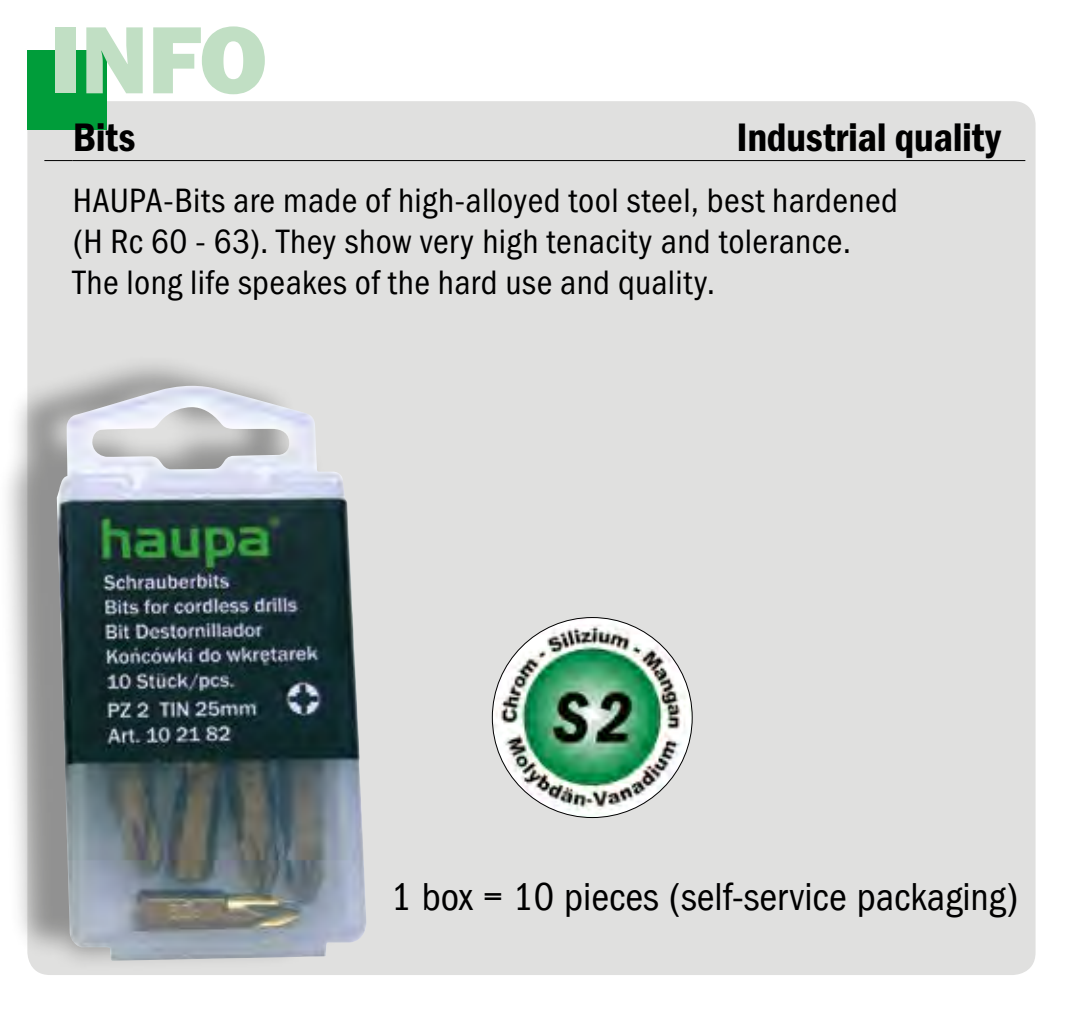
<style>
.page{position:relative;width:1071px;height:1012px;background:#fff}
.page>*{position:absolute;margin:0;border:0;box-sizing:border-box;transform-origin:0 0}
.t1{font:800 96px "Franklin Gothic LT Com";color:#c1dfc4}
.t2{font:condensed 40px "Franklin Gothic LT Com";color:#000}
.t3{font:40px "Franklin Gothic Demi Cond ITC";letter-spacing:-.01em;color:#000}
.t4{font:34px/41.2px "Franklin Gothic Book Cond ITC";letter-spacing:.01em;color:#000}
</style>
<div class="page">
<div style="left:27px;top:101px;width:1008px;height:873px;background:#e0e0df;border-radius:23px"></div>
<div style="left:27px;top:50px;width:80px;height:79px;background:#009d3a"></div>
<div style="left:0;top:354px;width:349px;height:618px;background:#000;opacity:.35"></div>
<img style="left:56px;top:385px;width:310px;height:575px">
<img style="left:492px;top:617px;width:200px;height:200px;border-radius:100px">
<svg style="left:44px;top:160px;width:29px;height:1px"></svg>
<hr style="left:73px;top:160px;width:952px;height:1px;background:#000">
<h1 class="t1" style="left:50px;top:4px;width:218px">INFO</h1>
<p class="t3" style="left:73px;top:114px;width:64px">Bits</p>
<p class="t3" style="left:736px;top:114px;width:266px">Industrial quality</p>
<p class="t4" style="left:73px;top:180px;width:827px">HAUPA-Bits are made of high-alloyed tool steel, best hardened (H Rc 60 - 63). They show very high tenacity and tolerance.<br>The long life speakes of the hard use and quality.</p>
<p class="t2" style="left:391px;top:873px;width:628px">1 box = 10 pieces (self-service packaging)</p>
</div>
